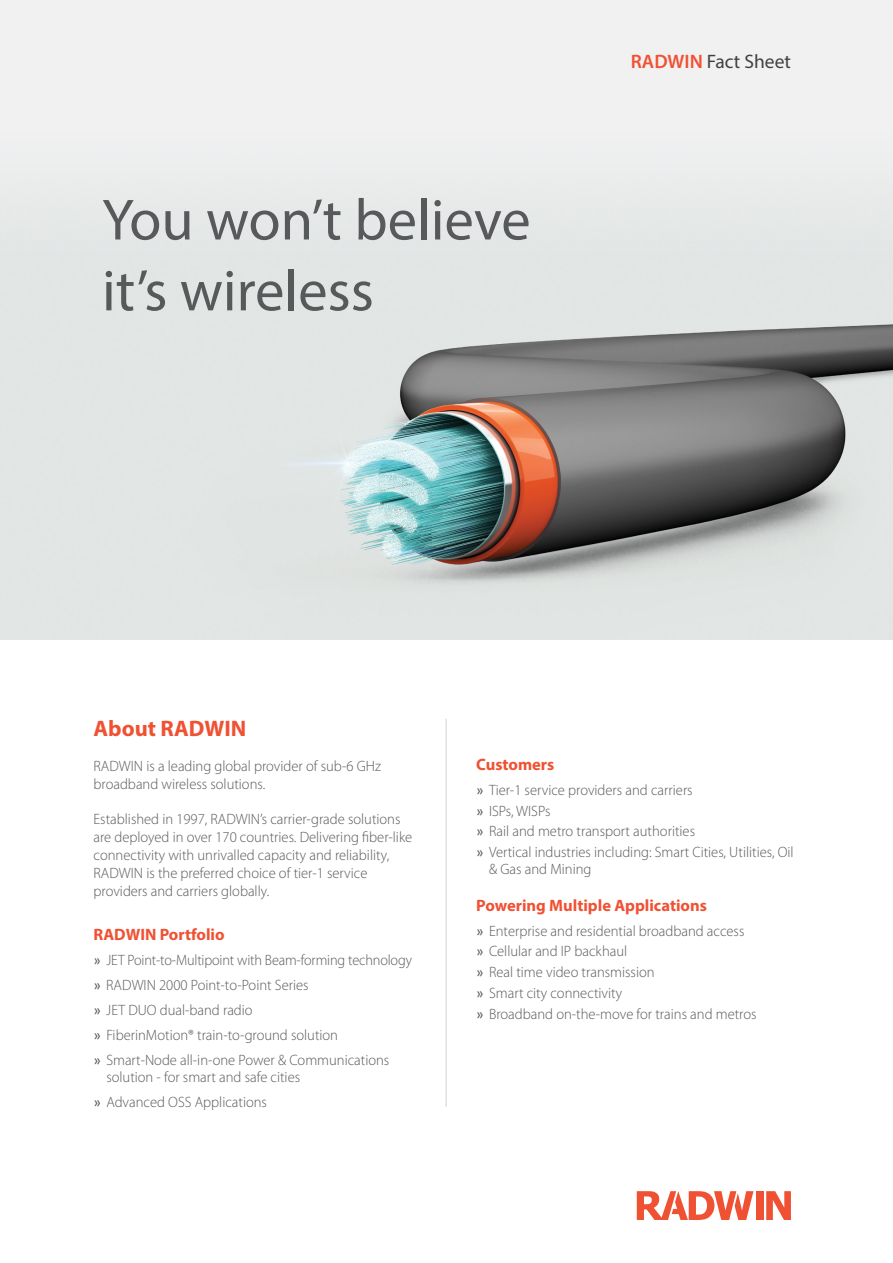
<style>
.page{position:relative;width:893px;height:1263px;background:#fff}
.page>*{position:absolute;margin:0;border:0;box-sizing:border-box;transform-origin:0 0}
.t1{font:58.5px/70.8px "Myriad Pro";color:#58595b}
.t2{font:700 22.5px "Myriad Pro";color:#f05133}
.t3{font:19.5px "Myriad Pro";color:#414042}
.t4{font:700 16.5px "Myriad Pro";color:#f05133}
.t5{font:300 15px/20.7px "Myriad Pro";color:#58595b}
.t6{font:300 15px/25px "Myriad Pro";color:#58595b;scale:.95 1}
.s1{font-weight:600;color:#f05133}
.s2{font-family:"Calibri";font-weight:400}
</style>
<div class="page">
<div style="left:0;top:0;width:893px;height:640px;background:#f1f1f2"></div>
<img style="left:0;top:213px;width:893px;height:427px">
<hr style="left:446px;top:719px;width:1px;height:388px;background:#d1d3d4">
<div style="left:756px;top:1191px;width:7px;height:29px;background:#f05133"></div>
<svg style="left:766px;top:1191px;width:25px;height:29px"></svg>
<svg style="left:637px;top:1191px;width:116px;height:29px"></svg>
<h1 class="t1" style="left:102px;top:184px;width:430px">You won t’ believe<br>s’i t wireless</h1>
<h3 class="t3" style="left:631px;top:49px;width:162px"><span class="s1">RADWIN</span> Fact Sheet</h3>
<h2 class="t2" style="left:94px;top:713px;width:154px">About RADWIN</h2>
<p class="t5" style="left:94px;top:756px;width:289px;line-height:18px">RADWIN ais leading global provider of sub-6 GHz broadband wireless solutions.</p>
<p class="t5" style="left:94px;top:809px;width:320px;line-height:18px">Established in 1997, RADWINs’ carrier-grade solutions are deployed in over 170 countries. Delivering fiber-like connectivity with unrivalled capacity and reliability, RADWIN is the preferred choice of tier-1 service providers and carriers globally.</p>
<p class="t4" style="left:94px;top:924px;width:133px">RADWIN Portfolio</p>
<p class="t6" style="left:94px;top:947px;width:337px"><span class="s2">»</span> JET Point t o- -Multipoint with Beam-forming technology <span class="s2">»</span> RADWIN 2000 Point t o- -Point Series<br><span class="s2">»</span> JET DUO dual-band radio<br><span class="s2">»</span> FiberinMotion® train t o- -ground solution<br><span class="s2">»</span> Smart-Node all i n- -one Power &amp; Communications</p>
<p class="t5" style="left:94px;top:1064px;width:208px;line-height:25px;text-indent:13px">solution - for smart and safe cities <span class="s2">»</span> Advanced OSS Applications</p>
<p class="t4" style="left:476px;top:754px;width:80px">Customers</p>
<p class="t5" style="left:476px;top:779px;width:319px"><span class="s2">»</span> Tier-1 service providers and carriers<br><span class="s2">»</span> ISPs, WISPs<br><span class="s2">»</span> Rail and metro transport authorities<br><span class="s2">»</span> Vertical industries including: Smart Cities, Utilities, Oil</p>
<p class="t5" style="left:489px;top:858px;width:104px">&amp; Gas and Mining</p>
<p class="t4" style="left:476px;top:894px;width:232px">Powering Multiple Applications</p>
<p class="t5" style="left:476px;top:920px;width:282px"><span class="s2">»</span> Enterprise and residential broadband access<br><span class="s2">»</span> Cellular and IP backhaul<br><span class="s2">»</span> Real time video transmission<br><span class="s2">»</span> Smart city connectivity<br><span class="s2">»</span> Broadband on-the-move for trains and metros</p>
</div>
